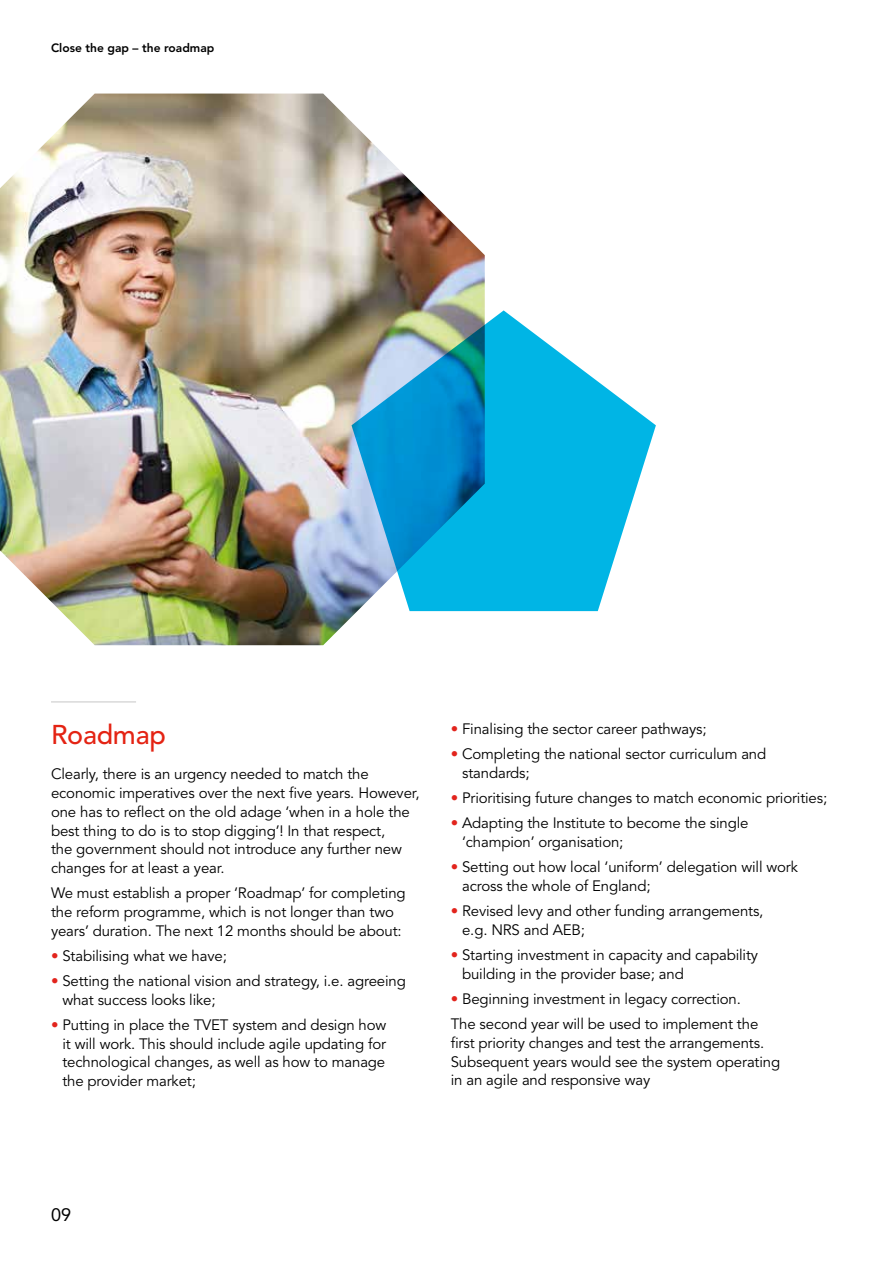
<style>
.page{position:relative;width:893px;height:1263px;background:#fff}
.page>*{position:absolute;margin:0;border:0;box-sizing:border-box;transform-origin:0 0}
.t1{font:500 27px "Avenir";letter-spacing:-.01em;color:#e42313}
.t2{font:18px "Avenir";color:#000}
.t3{font:15px/18.8px "Avenir";letter-spacing:-.01em;color:#000}
.t4{font:800 12px "Avenir";color:#000}
.s1{color:#e2241d}
</style>
<div class="page">
<hr style="left:51px;top:702px;width:85px;height:1px;background:#c6c6c6">
<img style="left:0;top:94px;width:485px;height:551px">
<svg style="left:351px;top:310px;width:305px;height:301px;fill:#00b5e5"></svg>
<p class="t4" style="left:51px;top:40px;width:165px">Close the gap – the roadmap</p>
<h1 class="t1" style="left:51px;top:719px;width:116px">Roadmap</h1>
<p class="t3" style="left:51px;top:765px;width:370px">Clearly, there is an urgency needed to match the economic imperatives over the next five years. However, one has to reflect on the old adage ‘when in a hole the best thing to do is to stop digging’! In that respect,<br>the government should not introduce any further new changes for at least a year.</p>
<p class="t3" style="left:51px;top:884px;width:356px">We must establish a proper ‘Roadmap’ for completing the reform programme, which is not longer than two years’ duration. The next 12 months should be about:</p>
<p class="t3" style="left:51px;top:947px;width:177px"><span class="s1">•</span> Stabilising what we have;</p>
<p class="t3" style="left:62px;top:972px;width:345px;text-indent:-11px"><span class="s1">•</span> Setting the national vision and strategy, i.e. agreeing what success looks like;</p>
<p class="t3" style="left:62px;top:1016px;width:325px;text-align:justify;text-indent:-11px"><span class="s1">•</span> Putting in place the TVET system and design how it will work. This should include agile updating for technological changes, as well as how to manage the provider market;</p>
<p class="t3" style="left:451px;top:720px;width:257px"><span class="s1">•</span> Finalising the sector career pathways;</p>
<p class="t3" style="left:462px;top:745px;width:306px;text-indent:-11px"><span class="s1">•</span> Completing the national sector curriculum and standards;</p>
<p class="t3" style="left:451px;top:789px;width:378px"><span class="s1">•</span> Prioritising future changes to match economic priorities;</p>
<p class="t3" style="left:462px;top:814px;width:288px;text-indent:-11px"><span class="s1">•</span> Adapting the Institute to become the single ‘champion’ organisation;</p>
<p class="t3" style="left:462px;top:858px;width:337px;text-indent:-11px"><span class="s1">•</span> Setting out how local ‘uniform’ delegation will work across the whole of England;</p>
<p class="t3" style="left:462px;top:902px;width:303px;text-indent:-11px"><span class="s1">•</span> Revised levy and other funding arrangements, e.g. NRS and AEB;</p>
<p class="t3" style="left:462px;top:946px;width:297px;text-indent:-11px"><span class="s1">•</span> Starting investment in capacity and capability building in the provider base; and</p>
<p class="t3" style="left:451px;top:987px;width:309px;line-height:25px"><span class="s1">•</span> Beginning investment in legacy correction.<br>The second year will be used to implement the</p>
<p class="t3" style="left:451px;top:1034px;width:331px">first priority changes and test the arrangements.<br>Subsequent years would see the system operating in an agile and responsive way</p>
<p class="t2" style="left:51px;top:1204px;width:22px">09</p>
</div>
